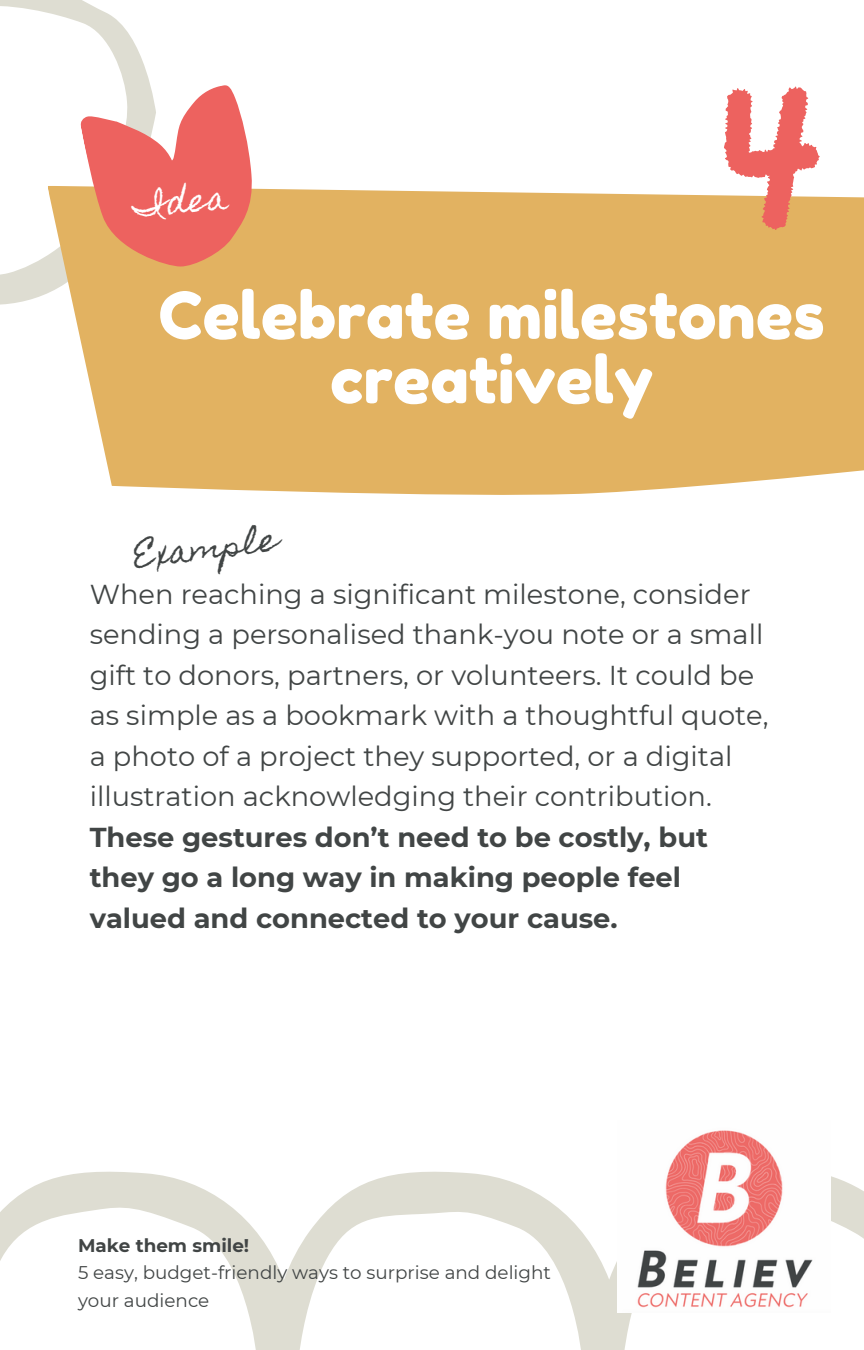
<style>
.page{position:relative;width:864px;height:1350px;background:#fff}
.page>*{position:absolute;margin:0;border:0;box-sizing:border-box;transform-origin:0 0}
.t1{font:64.8px/64.6px "Fredoka One";color:#fff;text-align:center}
.t2{font:31.5px "Homemade Apple";color:#414545}
.t3{font:31.5px "Homemade Apple";color:#fff}
.t4{font:27.22px/40.5px "Montserrat";color:#414545}
.t5{font:18.22px "Montserrat";color:#414545}
.t6{font:700 18.22px "Montserrat";color:#414545}
.s1{font-weight:700}
</style>
<div class="page">
<svg style="left:0;top:0;width:150px;height:305px"></svg>
<svg style="left:48px;top:105px;width:816px;height:390px;fill:#e2b261"></svg>
<svg style="left:78px;top:82px;width:192px;height:200px"></svg>
<svg style="left:0;top:1171px;width:864px;height:179px"></svg>
<svg style="left:724px;top:86px;width:96px;height:144px"></svg>
<img style="left:618px;top:1130px;width:212px;height:183px">
<p class="t3" style="left:132px;top:190px;width:96px;rotate:-7deg">Idea</p>
<p class="t1" style="left:159px;top:283px;width:668px">Celebrate milestones creatively</p>
<p class="t2" style="left:132px;top:538px;width:146px;rotate:-7deg">Example</p>
<p class="t4" style="left:90px;top:574px;width:680px">When reaching a significant milestone, consider sending a personalised thank-you note or a small gift to donors, partners, or volunteers. It could be as simple as a bookmark with a thoughtful quote, a photo of a project they supported, or a digital illustration acknowledging their contribution.<br><span class="s1">These gestures don’t need to be costly, but they go a long way in making people feel valued and connected to your cause.</span></p>
<h1 class="t6" style="left:78px;top:1234px;width:173px">Make them smile!</h1>
<h2 class="t5" style="left:78px;top:1262px;width:474px">5 easy, budget-friendly ways to surprise and delight</h2>
<h3 class="t5" style="left:78px;top:1289px;width:133px">your audience</h3>
</div>
